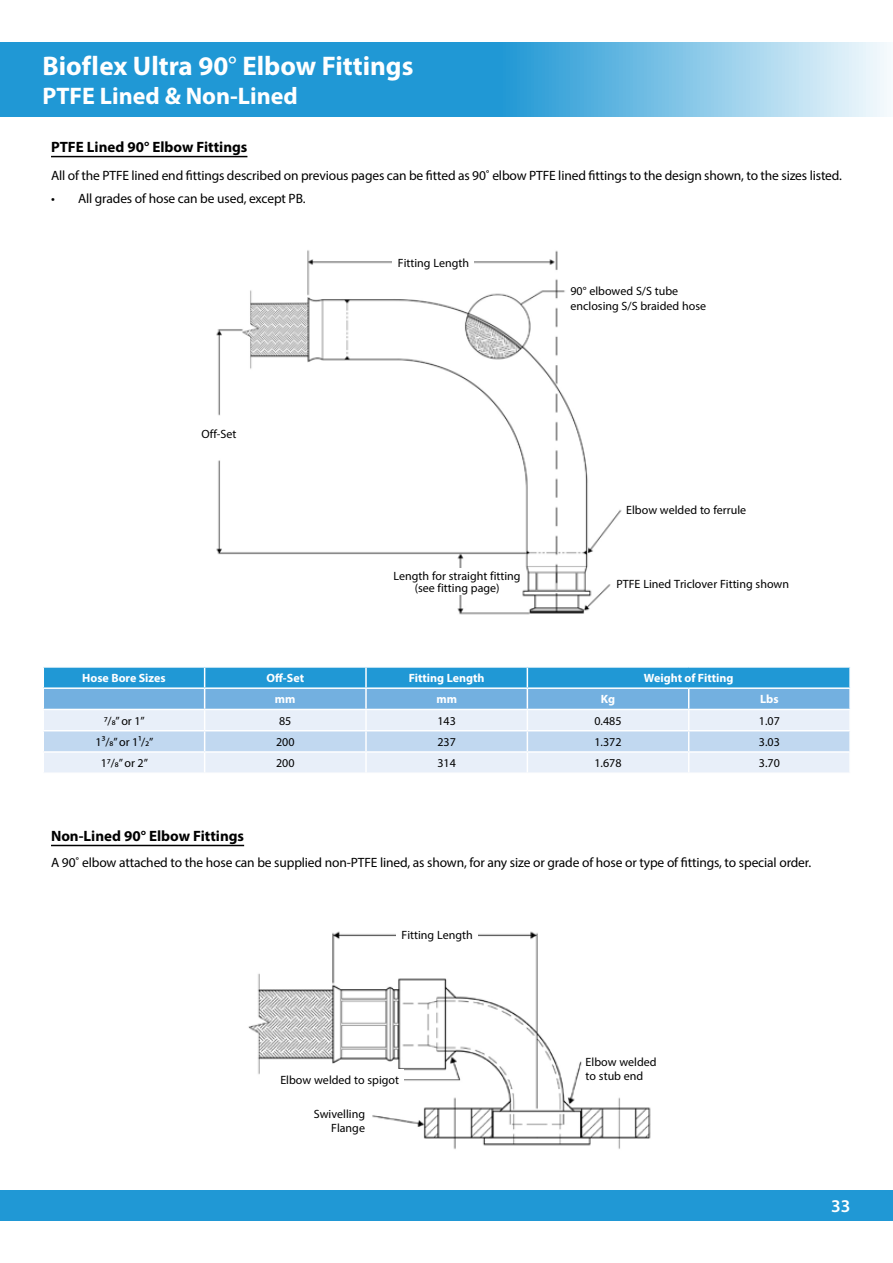
<style>
.page{position:relative;width:893px;height:1263px;background:#fff}
.page>*{position:absolute;margin:0;border:0;box-sizing:border-box;transform-origin:0 0}
.t1{font:700 27px "Myriad Pro";color:#fff}
.t2{font:700 24px "Myriad Pro";color:#fff}
.t3{font:600 18px "Myriad Pro";color:#fff}
.t4{font:700 15px "Myriad Pro";color:#000}
.t5{font:13.5px "Myriad Pro";letter-spacing:-.01em;color:#000}
.t6{font:12px/14.4px "Myriad Pro";color:#000}
.t7{font:700 12px "Myriad Pro";color:#fff}
.s1{font-weight:400}
</style>
<div class="page">
<div style="left:0;top:1189px;width:893px;height:31px;background:#2098d5"></div>
<svg style="left:0;top:43px;width:887px;height:74px;background:#4eaddd"></svg>
<hr style="left:51px;top:156px;width:196px;height:1px;background:#000">
<hr style="left:51px;top:845px;width:193px;height:1px;background:#000">
<img style="left:216px;top:250px;width:406px;height:365px">
<div style="left:393px;top:252px;width:81px;height:15px;background:#fff"></div>
<div style="left:570px;top:281px;width:143px;height:35px;background:#fff"></div>
<div style="left:616px;top:573px;width:184px;height:19px;background:#fff"></div>
<div style="left:393px;top:568px;width:128px;height:27px;background:#fff"></div>
<div style="left:202px;top:424px;width:49px;height:20px;background:#fff"></div>
<svg style="left:43px;top:667px;width:807px;height:105px;background:#a7cfec"></svg>
<img style="left:248px;top:931px;width:403px;height:218px">
<div style="left:396px;top:924px;width:82px;height:15px;background:#fff"></div>
<div style="left:586px;top:1051px;width:81px;height:38px;background:#fff"></div>
<div style="left:283px;top:1103px;width:82px;height:31px;background:#fff"></div>
<div style="left:276px;top:1069px;width:127px;height:15px;background:#fff"></div>
<h1 class="t1" style="left:43px;top:49px;width:372px">Bioflex Ultra 90<span class="s1">°</span> Elbow Fittings</h1>
<h2 class="t2" style="left:43px;top:81px;width:257px">PTFE Lined &amp; Non-Lined</h2>
<p class="t4" style="left:51px;top:137px;width:198px">PTFE Lined 90° Elbow Fittings</p>
<p class="t5" style="left:51px;top:167px;width:792px">All of the PTFE lined end fittings described on previous pages can be fitted as 90˚ elbow PTFE lined fittings to the design shown, to the sizes listed.</p>
<p class="t5" style="left:51px;top:190px;width:256px">• All grades of hose can be used, except PB.</p>
<p class="t6" style="left:202px;top:427px;width:36px">Off-Set</p>
<p class="t6" style="left:398px;top:255px;width:73px">Fitting Length</p>
<p class="t6" style="left:570px;top:284px;width:137px">90° elbowed S/S tube enclosing S/S braided hose</p>
<p class="t6" style="left:394px;top:570px;width:129px;line-height:12px;text-align:center">Length for straight fitting (see fitting page)</p>
<p class="t6" style="left:626px;top:503px;width:121px">Elbow welded to ferrule</p>
<p class="t6" style="left:616px;top:576px;width:174px">PTFE Lined Triclover Fitting shown</p>
<p class="t7" style="left:82px;top:670px;width:85px">Hose Bore Sizes</p>
<p class="t7" style="left:266px;top:670px;width:39px">Off-Set</p>
<p class="t7" style="left:409px;top:670px;width:77px">Fitting Length</p>
<p class="t7" style="left:644px;top:670px;width:91px">Weight of Fitting</p>
<p class="t7" style="left:275px;top:691px;width:22px">mm</p>
<p class="t7" style="left:436px;top:691px;width:22px">mm</p>
<p class="t7" style="left:601px;top:691px;width:16px">Kg</p>
<p class="t7" style="left:760px;top:691px;width:20px">Lbs</p>
<p class="t6" style="left:104px;top:713px;width:42px">7/8” or 1”</p>
<p class="t6" style="left:279px;top:713px;width:14px">85</p>
<p class="t6" style="left:437px;top:713px;width:20px">143</p>
<p class="t6" style="left:594px;top:713px;width:29px">0.485</p>
<p class="t6" style="left:759px;top:713px;width:22px">1.07</p>
<p class="t6" style="left:96px;top:734px;width:59px">13/8” or 11/2”</p>
<p class="t6" style="left:276px;top:734px;width:20px">200</p>
<p class="t6" style="left:437px;top:734px;width:20px">237</p>
<p class="t6" style="left:594px;top:734px;width:29px">1.372</p>
<p class="t6" style="left:759px;top:734px;width:22px">3.03</p>
<p class="t6" style="left:101px;top:756px;width:48px">17/8” or 2”</p>
<p class="t6" style="left:276px;top:756px;width:20px">200</p>
<p class="t6" style="left:437px;top:756px;width:20px">314</p>
<p class="t6" style="left:594px;top:756px;width:29px">1.678</p>
<p class="t6" style="left:759px;top:756px;width:22px">3.70</p>
<p class="t4" style="left:51px;top:826px;width:195px">Non-Lined 90° Elbow Fittings</p>
<p class="t5" style="left:51px;top:854px;width:762px">A 90˚ elbow attached to the hose can be supplied non-PTFE lined, as shown, for any size or grade of hose or type of fittings, to special order.</p>
<p class="t6" style="left:401px;top:927px;width:73px">Fitting Length</p>
<p class="t6" style="left:280px;top:1072px;width:120px">Elbow welded to spigot</p>
<p class="t6" style="left:314px;top:1106px;width:53px;text-align:right">Swivelling<br>Flange</p>
<p class="t6" style="left:586px;top:1054px;width:73px">Elbow welded to stub end</p>
<h3 class="t3" style="left:831px;top:1194px;width:21px">33</h3>
</div>
